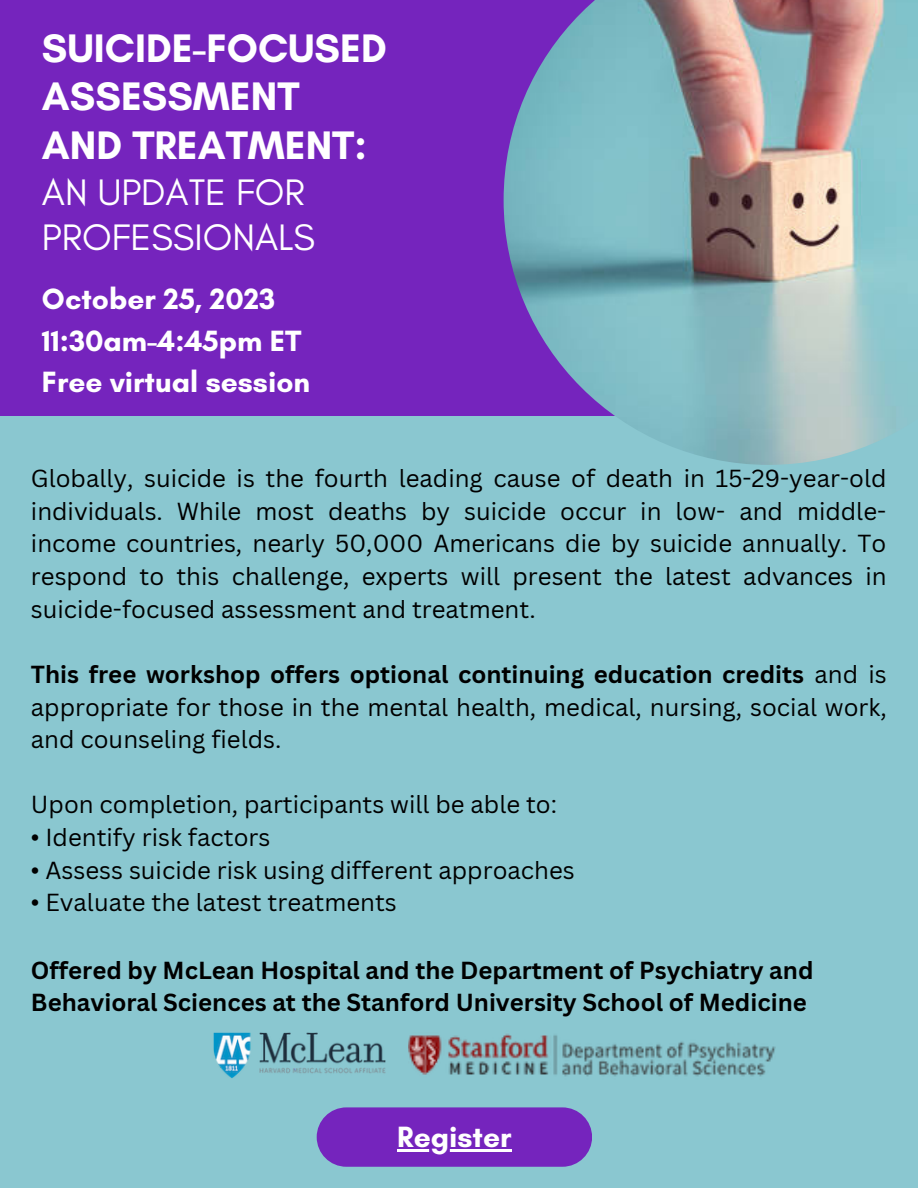
<style>
.page{position:relative;width:918px;height:1188px;background:#8ac7d0}
.page>*{position:absolute;margin:0;border:0;box-sizing:border-box;transform-origin:0 0}
.t1{font:700 40.5px "Glacial Indifference";color:#fff}
.t2{font:37.5px/45px "Glacial Indifference";color:#fff}
.t3{font:700 29.85px "Glacial Indifference";color:#fff}
.t4{font:24px/32.7px "Canva Sans";color:#000;text-align:justify}
.t5{font:700 24px/32.7px "Canva Sans";color:#000}
.s1{font-weight:700}
</style>
<div class="page">
<div style="left:0;top:0;width:918px;height:416px;background:#7524bd"></div>
<img style="left:504px;top:0;width:414px;height:465px">
<img style="left:214px;top:1033px;width:172px;height:45px">
<img style="left:409px;top:1034px;width:366px;height:43px">
<div style="left:317px;top:1107px;width:275px;height:60px;background:#7524bd;border-radius:30px"></div>
<hr style="left:397px;top:1149px;width:115px;height:2px;background:#fff">
<p class="t1" style="left:42px;top:24px;width:346px">SUICIDE-FOCUSED</p>
<p class="t1" style="left:42px;top:72px;width:259px">ASSESSMENT</p>
<p class="t1" style="left:42px;top:120px;width:326px">AND TREATMENT:</p>
<p class="t2" style="left:42px;top:169px;width:275px">AN UPDATE FOR<br>PROFESSIONALS</p>
<p class="t3" style="left:42px;top:281px;width:235px">October 25, 2023</p>
<p class="t3" style="left:42px;top:322px;width:261px">11:30am-4:45pm ET</p>
<p class="t3" style="left:42px;top:364px;width:270px">Free virtual session</p>
<p class="t4" style="left:31px;top:462px;width:857px">Globally, suicide is the fourth leading cause of death in 15-29-year-old individuals. While most deaths by suicide occur in low- and middle&shy;income countries, nearly 50,000 Americans die by suicide annually. To respond to this challenge, experts will present the latest advances in suicide-focused assessment and treatment.</p>
<p class="t4" style="left:31px;top:657px;width:858px"><span class="s1">This free workshop offers optional continuing education credits</span> and is appropriate for those in the mental health, medical, nursing, social work, and counseling fields.</p>
<p class="t4" style="left:31px;top:788px;width:528px">Upon completion, participants will be able to:</p>
<p class="t4" style="left:31px;top:820px;width:241px">• Identify risk factors</p>
<p class="t4" style="left:31px;top:853px;width:545px">• Assess suicide risk using different approaches</p>
<p class="t4" style="left:31px;top:886px;width:367px">• Evaluate the latest treatments</p>
<p class="t5" style="left:31px;top:953px;width:784px">Offered by McLean Hospital and the Department of Psychiatry and<br>Behavioral Sciences at the Stanford University School of Medicine</p>
<p class="t3" style="left:397px;top:1118px;width:116px">Register</p>
</div>
